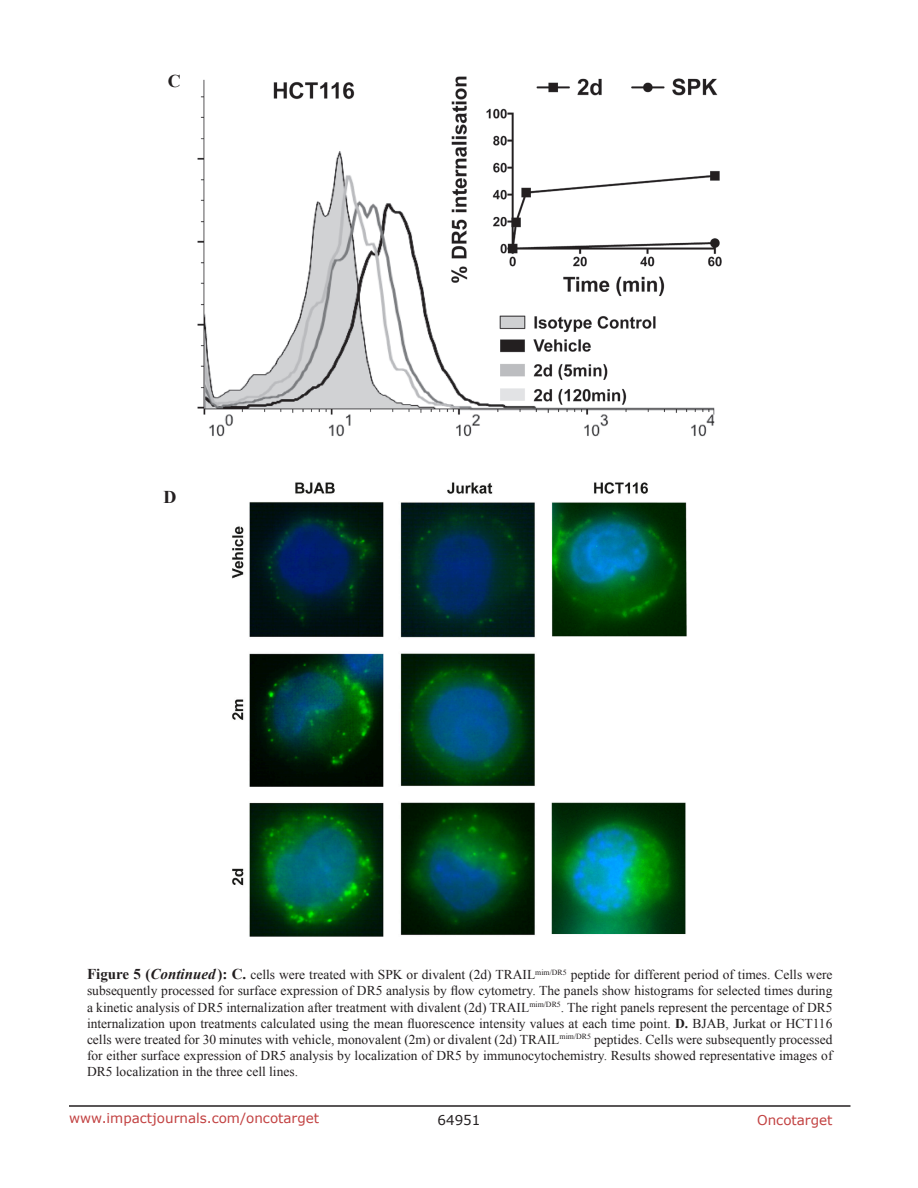
<style>
.page{position:relative;width:918px;height:1188px;background:#fff}
.page>*{position:absolute;margin:0;border:0;box-sizing:border-box;transform-origin:0 0}
.equ{font:700 18px "Times New Roman";color:#231f20}
.figuretext{font:13.5px/16.2px "Times New Roman";color:#231f20;text-align:justify}
.t1{font:13.5px "Verdana";color:#c24141}
.t2{font:13.5px "Verdana";color:#231f20}
.s1{font-weight:700;font-size:15px}
.s2{font-weight:700;font-style:italic;font-size:15px}
.s3{font-weight:700}
</style>
<div class="page">
<hr style="left:69px;top:1105px;width:781px;height:2px;background:#231f20">
<img style="left:197px;top:76px;width:525px;height:361px">
<img style="left:232px;top:482px;width:455px;height:455px">
<p class="equ" style="left:168px;top:69px;width:14px">C</p>
<p class="equ" style="left:164px;top:485px;width:14px">D</p>
<p class="figuretext" style="left:87px;top:966px;width:747px"><span class="s1">Figure 5 (</span><span class="s2">Continued</span><span class="s1">): C.</span> cells were treated with SPK or divalent (2d) TRAIL<sup>mim/DR5</sup> peptide for different period of times. Cells were subsequently processed for surface expression of DR5 analysis by flow cytometry. The panels show histograms for selected times during a kinetic analysis of DR5 internalization after treatment with divalent (2d) TRAIL<sup>mim/DR5</sup>. The right panels represent the percentage of DR5 internalization upon treatments calculated using the mean fluorescence intensity values at each time point. <span class="s3">D.</span> BJAB, Jurkat or HCT116 cells were treated for 30 minutes with vehicle, monovalent (2m) or divalent (2d) TRAIL<sup>mim/DR5</sup> peptides. Cells were subsequently processed for either surface expression of DR5 analysis by localization of DR5 by immunocytochemistry. Results showed representative images of DR5 localization in the three cell lines.</p>
<p class="t1" style="left:69px;top:1109px;width:252px">www.impactjournals.com/oncotarget</p>
<p class="t2" style="left:438px;top:1111px;width:44px">64951</p>
<p class="t1" style="left:757px;top:1111px;width:77px">Oncotarget</p>
</div>
